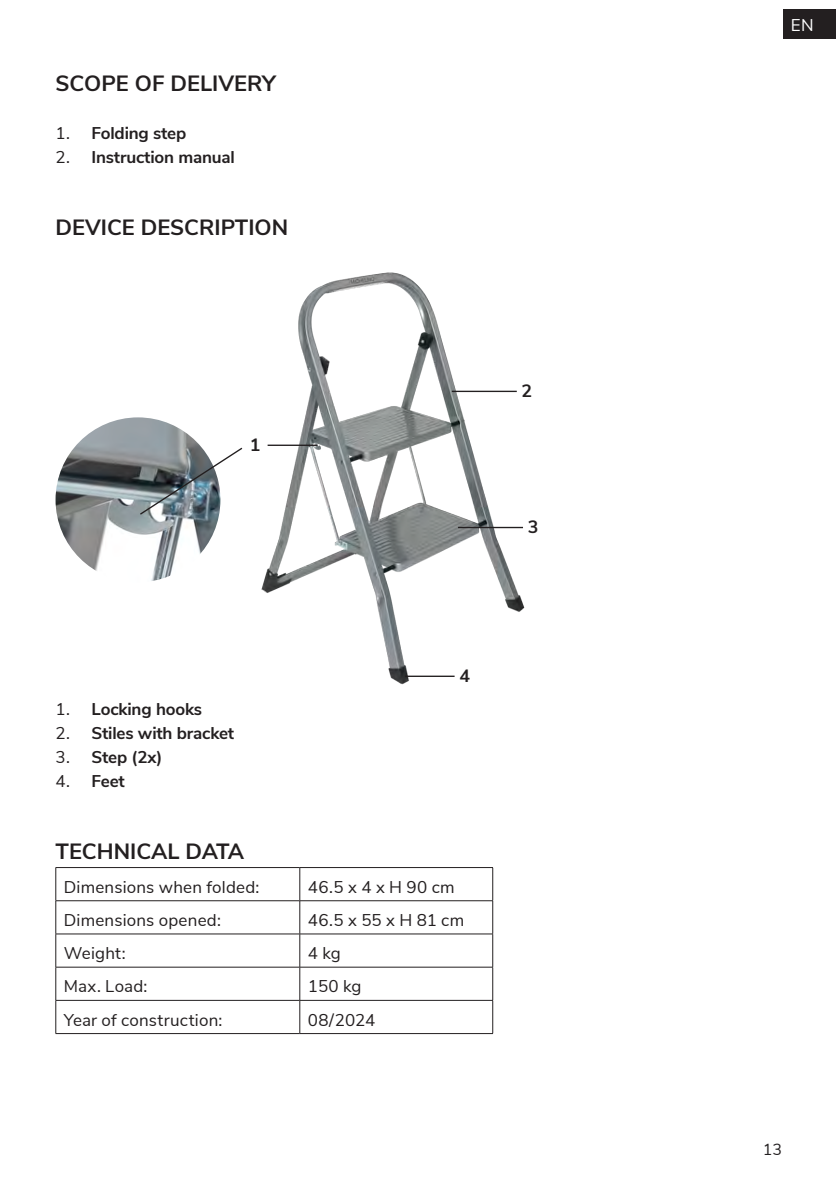
<style>
.page{position:relative;width:836px;height:1188px;background:#fff}
.page>*{position:absolute;margin:0;border:0;box-sizing:border-box;transform-origin:0 0}
.t1{font:700 22px "Nunito Sans";color:#231f20}
.t2{font:700 17.8px "Nunito Sans";color:#231f20}
.t3{font:17px "Nunito Sans";letter-spacing:.01em;color:#231f20}
.t4{font:700 17px "Nunito Sans";letter-spacing:-.01em;color:#231f20}
.t5{font:17px "Nunito Sans";color:#fff}
.t6{font:16px "Nunito Sans";color:#231f20}
.s1{font-weight:400}
</style>
<div class="page">
<div style="left:783px;top:9px;width:52px;height:30px;background:#231f20"></div>
<img style="left:261px;top:272px;width:264px;height:413px">
<hr style="left:267px;top:444px;width:50px;height:2px;background:#231f20">
<hr style="left:451px;top:390px;width:65px;height:2px;background:#231f20">
<hr style="left:458px;top:527px;width:65px;height:1px;background:#231f20">
<hr style="left:405px;top:675px;width:49px;height:2px;background:#231f20">
<img style="left:55px;top:417px;width:165px;height:165px;border-radius:82px">
<svg style="left:138px;top:446px;width:105px;height:70px"></svg>
<hr style="left:55px;top:867px;width:245px;height:1px;background:#231f20">
<hr style="left:55px;top:867px;width:1px;height:33px;background:#231f20">
<hr style="left:300px;top:867px;width:193px;height:1px;background:#231f20">
<hr style="left:299px;top:867px;width:1px;height:33px;background:#231f20">
<hr style="left:492px;top:867px;width:1px;height:33px;background:#231f20">
<hr style="left:55px;top:900px;width:245px;height:1px;background:#231f20">
<hr style="left:55px;top:901px;width:1px;height:32px;background:#231f20">
<hr style="left:300px;top:900px;width:193px;height:1px;background:#231f20">
<hr style="left:299px;top:901px;width:1px;height:32px;background:#231f20">
<hr style="left:492px;top:901px;width:1px;height:32px;background:#231f20">
<hr style="left:55px;top:933px;width:245px;height:1px;background:#231f20">
<hr style="left:55px;top:934px;width:1px;height:32px;background:#231f20">
<hr style="left:300px;top:933px;width:193px;height:1px;background:#231f20">
<hr style="left:299px;top:934px;width:1px;height:32px;background:#231f20">
<hr style="left:492px;top:934px;width:1px;height:32px;background:#231f20">
<hr style="left:55px;top:966px;width:245px;height:1px;background:#231f20">
<hr style="left:55px;top:967px;width:1px;height:33px;background:#231f20">
<hr style="left:300px;top:966px;width:193px;height:1px;background:#231f20">
<hr style="left:299px;top:967px;width:1px;height:33px;background:#231f20">
<hr style="left:492px;top:967px;width:1px;height:33px;background:#231f20">
<hr style="left:55px;top:999px;width:245px;height:1px;background:#231f20">
<hr style="left:55px;top:1000px;width:1px;height:33px;background:#231f20">
<hr style="left:300px;top:999px;width:193px;height:1px;background:#231f20">
<hr style="left:299px;top:1000px;width:1px;height:33px;background:#231f20">
<hr style="left:492px;top:1000px;width:1px;height:33px;background:#231f20">
<hr style="left:55px;top:1033px;width:245px;height:1px;background:#231f20">
<hr style="left:300px;top:1033px;width:193px;height:1px;background:#231f20">
<p class="t1" style="left:55px;top:67px;width:222px">SCOPE OF DELIVERY</p>
<p class="t4" style="left:55px;top:120px;width:132px"><span class="s1">1.</span> Folding step</p>
<p class="t4" style="left:55px;top:144px;width:181px"><span class="s1">2.</span> Instruction manual</p>
<p class="t1" style="left:55px;top:211px;width:234px">DEVICE DESCRIPTION</p>
<p class="t2" style="left:250px;top:431px;width:12px">1</p>
<p class="t2" style="left:521px;top:377px;width:12px">2</p>
<p class="t2" style="left:527px;top:513px;width:12px">3</p>
<p class="t4" style="left:55px;top:696px;width:148px"><span class="s1">1.</span> Locking hooks</p>
<p class="t4" style="left:55px;top:720px;width:180px"><span class="s1">2.</span> Stiles with bracket</p>
<p class="t4" style="left:55px;top:744px;width:108px"><span class="s1">3.</span> Step (2x)</p>
<p class="t4" style="left:55px;top:769px;width:71px"><span class="s1">4.</span> Feet</p>
<p class="t2" style="left:459px;top:662px;width:12px">4</p>
<p class="t1" style="left:55px;top:835px;width:190px">TECHNICAL DATA</p>
<p class="t3" style="left:64px;top:874px;width:197px">Dimensions when folded:</p>
<p class="t3" style="left:308px;top:874px;width:148px">46.5 x 4 x H 90 cm</p>
<p class="t3" style="left:64px;top:907px;width:159px">Dimensions opened:</p>
<p class="t3" style="left:308px;top:907px;width:158px">46.5 x 55 x H 81 cm</p>
<p class="t3" style="left:64px;top:940px;width:63px">Weight:</p>
<p class="t3" style="left:308px;top:940px;width:34px">4 kg</p>
<p class="t3" style="left:64px;top:974px;width:85px">Max. Load:</p>
<p class="t3" style="left:308px;top:974px;width:55px">150 kg</p>
<p class="t3" style="left:64px;top:1007px;width:160px">Year of construction:</p>
<p class="t3" style="left:308px;top:1007px;width:69px">08/2024</p>
<p class="t5" style="left:790px;top:13px;width:24px">EN</p>
<p class="t6" style="left:762px;top:1137px;width:21px">13</p>
</div>
